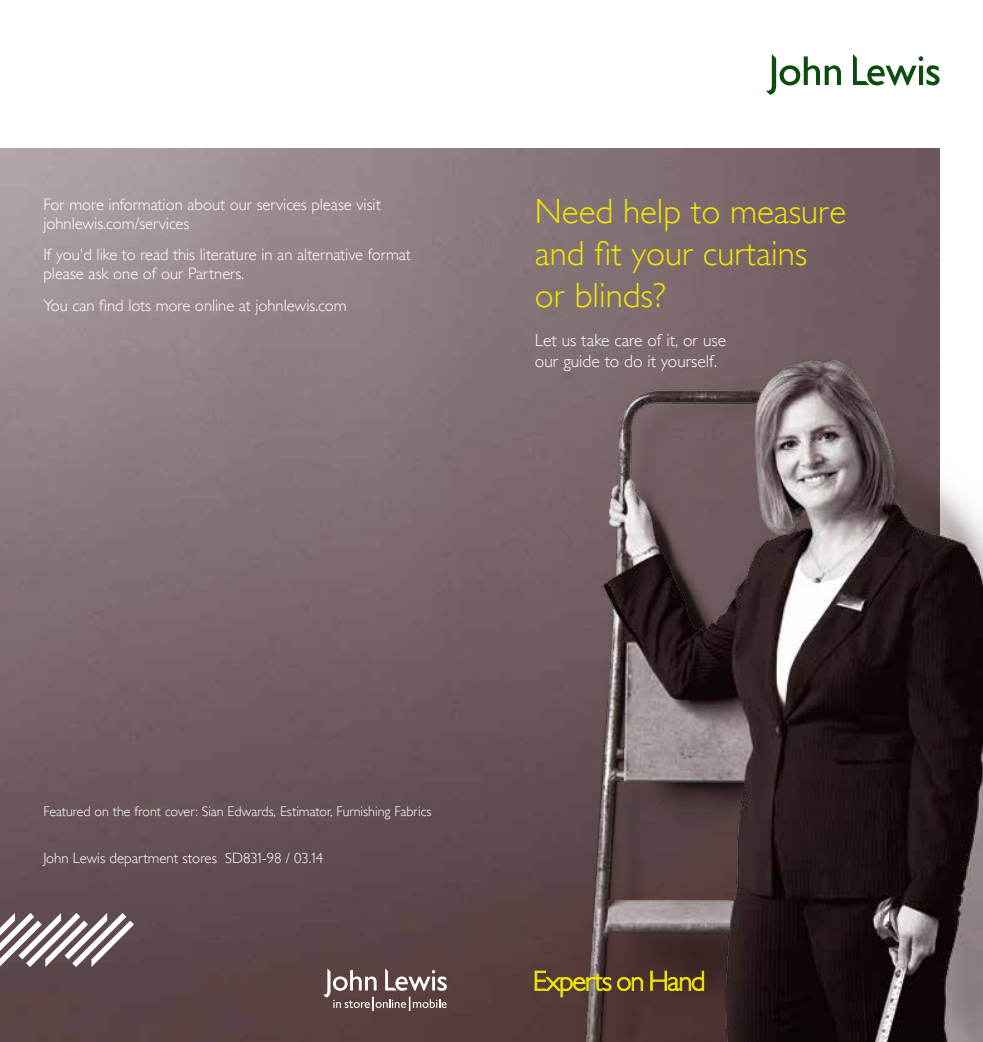
<style>
.page{position:relative;width:983px;height:1042px;background:#fff}
.page>*{position:absolute;margin:0;border:0;box-sizing:border-box;transform-origin:0 0}
.t1{font:300 35px/42px "Gill Sansfor JL";color:#f1e500}
.t2{font:300 17.5px/21px "Gill Sansfor JL";color:#fff}
.t3{font:300 16.62px/19.2px "Gill Sansfor JL";color:#fff}
.t4{font:300 14.88px "Gill Sansfor JL";color:#fff}
.t5{font:300 14px "Gill Sansfor JL";color:#fff}
</style>
<div class="page">
<img style="left:0;top:149px;width:939px;height:893px">
<img style="left:500px;top:288px;width:482px;height:754px">
<svg style="left:0;top:913px;width:134px;height:54px"></svg>
<svg style="left:766px;top:54px;width:74px;height:41px"></svg>
<svg style="left:853px;top:54px;width:86px;height:31px"></svg>
<svg style="left:323px;top:968px;width:123px;height:42px;background:#7e6a69"></svg>
<svg style="left:534px;top:971px;width:77px;height:26px;background:#826e2d"></svg>
<svg style="left:617px;top:977px;width:25px;height:14px"></svg>
<svg style="left:650px;top:971px;width:53px;height:20px"></svg>
<p class="t3" style="left:43px;top:194px;width:339px">For more information about our services please visit johnlewis.com/services</p>
<p class="t3" style="left:43px;top:245px;width:368px">If you'd like to read this literature in an alternative format please ask one of our Partners.</p>
<p class="t3" style="left:43px;top:295px;width:305px">You can find lots more online at johnlewis.com</p>
<h1 class="t1" style="left:535px;top:190px;width:312px">Need help to measure and fit your curtains<br>or blinds?</h1>
<p class="t2" style="left:535px;top:329px;width:193px">Let us take care of it, or use our guide to do it yourself.</p>
<p class="t5" style="left:43px;top:803px;width:389px">Featured on the front cover: Sian Edwards, Estimator, Furnishing Fabrics</p>
<p class="t4" style="left:43px;top:849px;width:281px">John Lewis department stores SD831-98 / 03.14</p>
</div>
